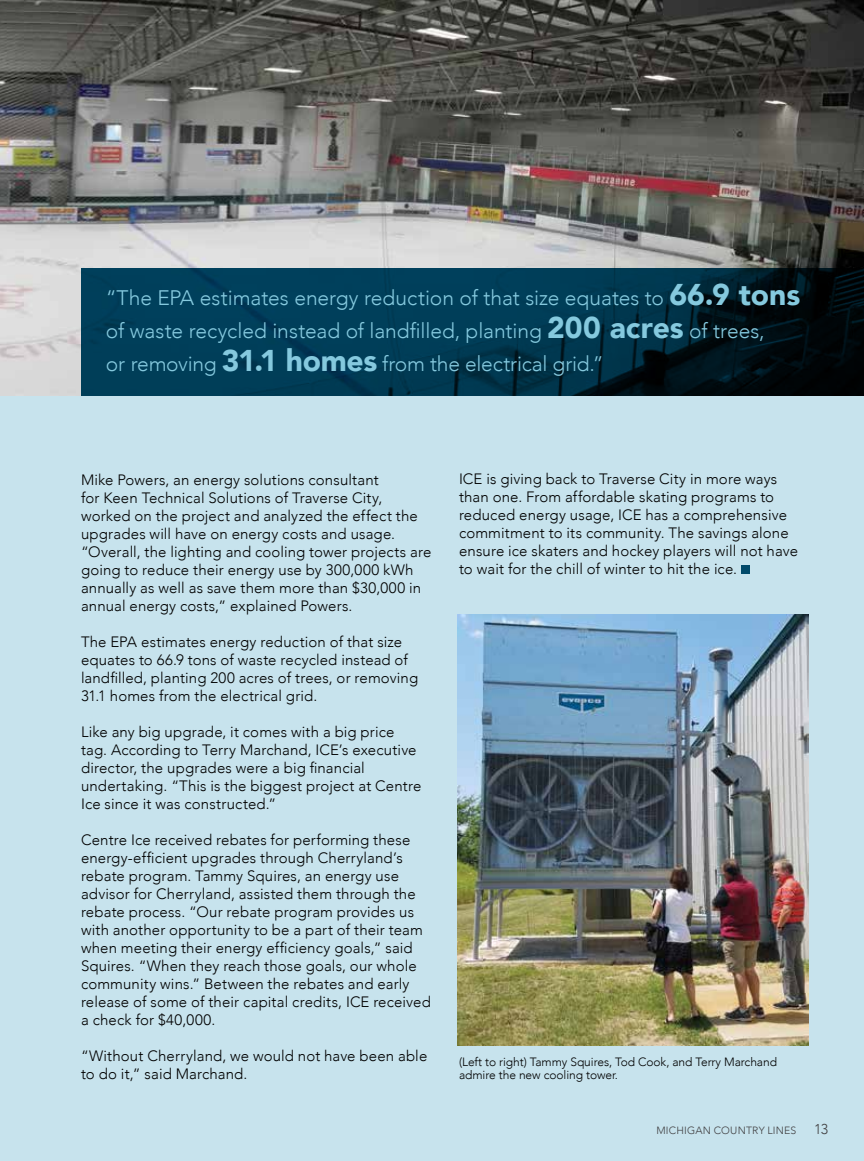
<style>
.page{position:relative;width:864px;height:1161px;background:#fff}
.page>*{position:absolute;margin:0;border:0;box-sizing:border-box;transform-origin:0 0}
.t1{font:300 21px/33px "Avenir";letter-spacing:-.005em;color:#85c9de}
.t2{font:300 15px/18px "Avenir";letter-spacing:.01em;color:#000}
.t3{font:300 14.25px "Avenir";color:#414042}
.t4{font:300 12px/13.5px "Avenir";letter-spacing:-.005em;color:#000}
.t5{font:300 10.5px "Avenir";letter-spacing:.02em;color:#414042}
.s1{font-weight:900;font-size:30px}
</style>
<div class="page">
<img style="left:0;top:0;width:864px;height:396px">
<div style="left:0;top:396px;width:864px;height:765px;background:#c7e3ed"></div>
<svg style="left:81px;top:268px;width:783px;height:128px;background:#002f43"></svg>
<img style="left:458px;top:614px;width:351px;height:432px">
<div style="left:741px;top:566px;width:8px;height:8px;background:#004a6a"></div>
<h1 class="t1" style="left:106px;top:282px;width:696px">“The EPA estimates energy reduction of that size equates to <span class="s1">66.9 tons </span>of waste recycled instead of landfilled, planting <span class="s1">200 acres</span> of trees,<br>or removing <span class="s1">31.1 homes</span> from the electrical grid.”</h1>
<p class="t2" style="left:81px;top:471px;width:352px">Mike Powers, an energy solutions consultant<br>for Keen Technical Solutions of Traverse City, worked on the project and analyzed the effect the upgrades will have on energy costs and usage. “Overall, the lighting and cooling tower projects are going to reduce their energy use by 300,000 kWh annually as well as save them more than $30,000 in annual energy costs,” explained Powers.</p>
<p class="t2" style="left:81px;top:633px;width:339px">The EPA estimates energy reduction of that size equates to 66.9 tons of waste recycled instead of landfilled, planting 200 acres of trees, or removing 31.1 homes from the electrical grid.</p>
<p class="t2" style="left:81px;top:723px;width:342px">Like any big upgrade, it comes with a big price tag. According to Terry Marchand, ICE’s executive director, the upgrades were a big financial undertaking. “This is the biggest project at Centre Ice since it was constructed.”</p>
<p class="t2" style="left:81px;top:831px;width:351px">Centre Ice received rebates for performing these energy-efficient upgrades through Cherryland’s rebate program. Tammy Squires, an energy use advisor for Cherryland, assisted them through the rebate process. “Our rebate program provides us with another opportunity to be a part of their team when meeting their energy efficiency goals,” said Squires. “When they reach those goals, our whole community wins.” Between the rebates and early release of some of their capital credits, ICE received a check for $40,000.</p>
<p class="t2" style="left:81px;top:1047px;width:348px">“Without Cherryland, we would not have been able to do it,” said Marchand.</p>
<p class="t2" style="left:459px;top:470px;width:341px">ICE is giving back to Traverse City in more ways than one. From affordable skating programs to reduced energy usage, ICE has a comprehensive commitment to its community. The savings alone ensure ice skaters and hockey players will not have to wait for the chill of winter to hit the ice.</p>
<p class="t4" style="left:459px;top:1055px;width:320px">(Left to right) Tammy Squires, Tod Cook, and Terry Marchand admire the new cooling tower.</p>
<p class="t5" style="left:656px;top:1124px;width:142px">MICHIGAN COUNTRY LINES</p>
<p class="t3" style="left:814px;top:1121px;width:16px">13</p>
</div>
